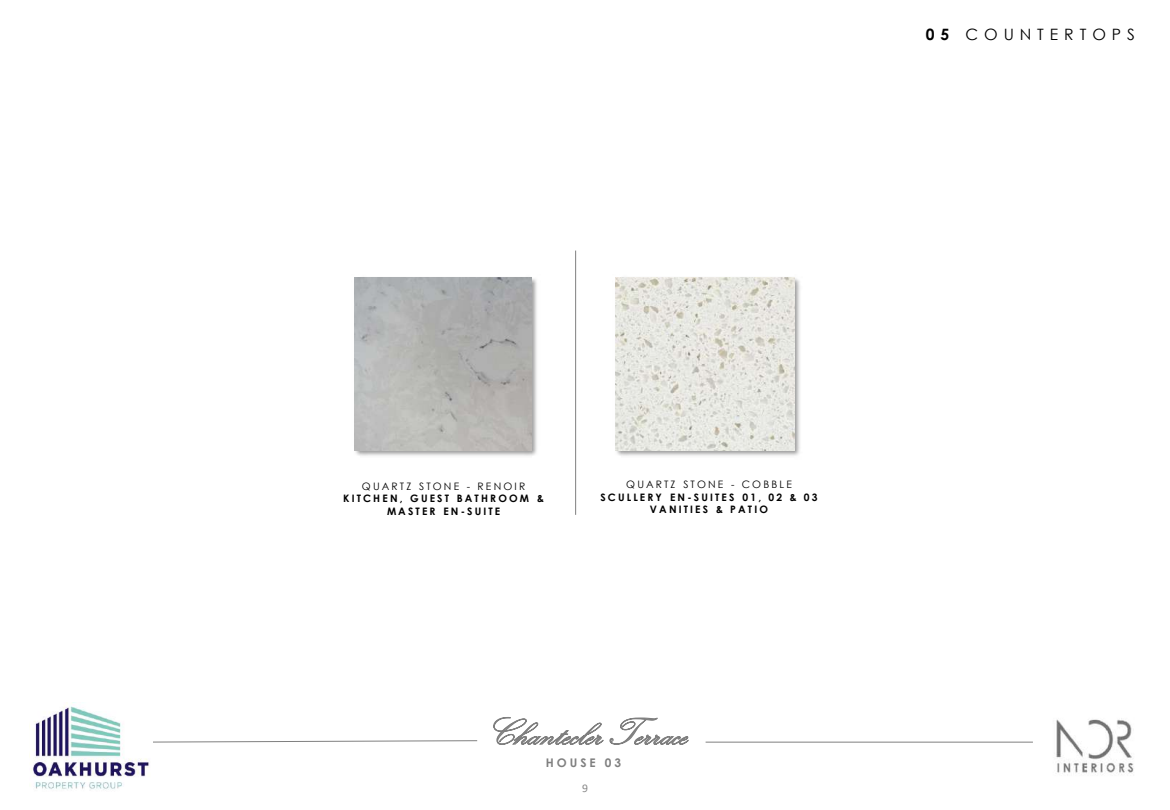
<style>
.page{position:relative;width:1170px;height:810px;background:#fff}
.page>*{position:absolute;margin:0;border:0;box-sizing:border-box;transform-origin:0 0}
.t1{font:15.6px "Century Gothic";letter-spacing:.38em;color:#000}
.t2{font:700 11.85px "Century Gothic";letter-spacing:.255em;color:#7f7f7f}
.t3{font:11.7px "Calibri";color:#898989}
.t4{font:700 10.35px "Century Gothic";letter-spacing:.21em;color:#000}
.t5{font:700 10.2px/12.5px "Century Gothic";letter-spacing:.21em;color:#000;text-align:center}
.t6{font:10.2px "Century Gothic";letter-spacing:.205em;color:#000}
.s1{font-weight:700}
</style>
<div class="page">
<svg style="left:493px;top:717px;width:196px;height:28px"></svg>
<img style="left:1056px;top:718px;width:78px;height:55px">
<svg style="left:153px;top:740px;width:325px;height:3px"></svg>
<hr style="left:706px;top:742px;width:327px;height:1px;background:#7f7f7f">
<img style="left:31px;top:705px;width:118px;height:85px">
<hr style="left:575px;top:251px;width:1px;height:264px;background:#7f7f7f">
<img style="left:354px;top:277px;width:183px;height:179px">
<img style="left:354px;top:278px;width:178px;height:172px">
<img style="left:615px;top:277px;width:185px;height:179px">
<img style="left:616px;top:278px;width:179px;height:172px">
<h1 class="t1" style="left:926px;top:23px;width:211px"><span class="s1">05</span> COUNTERTOPS</h1>
<p class="t6" style="left:362px;top:479px;width:165px">QUARTZ STONE - RENOIR</p>
<p class="t5" style="left:343px;top:492px;width:202px">KITCHEN, GUEST BATHROOM &amp;</p>
<p class="t4" style="left:387px;top:503px;width:115px">MASTER EN-SUITE</p>
<p class="t6" style="left:626px;top:477px;width:167px">QUARTZ STONE - COBBLE</p>
<p class="t5" style="left:600px;top:490px;width:219px">SCULLERY EN-SUITES 01, 02 &amp; 03<br>VANITIES &amp; PATIO</p>
<p class="t2" style="left:546px;top:754px;width:77px">HOUSE 03</p>
<p class="t3" style="left:582px;top:780px;width:7px">9</p>
</div>
